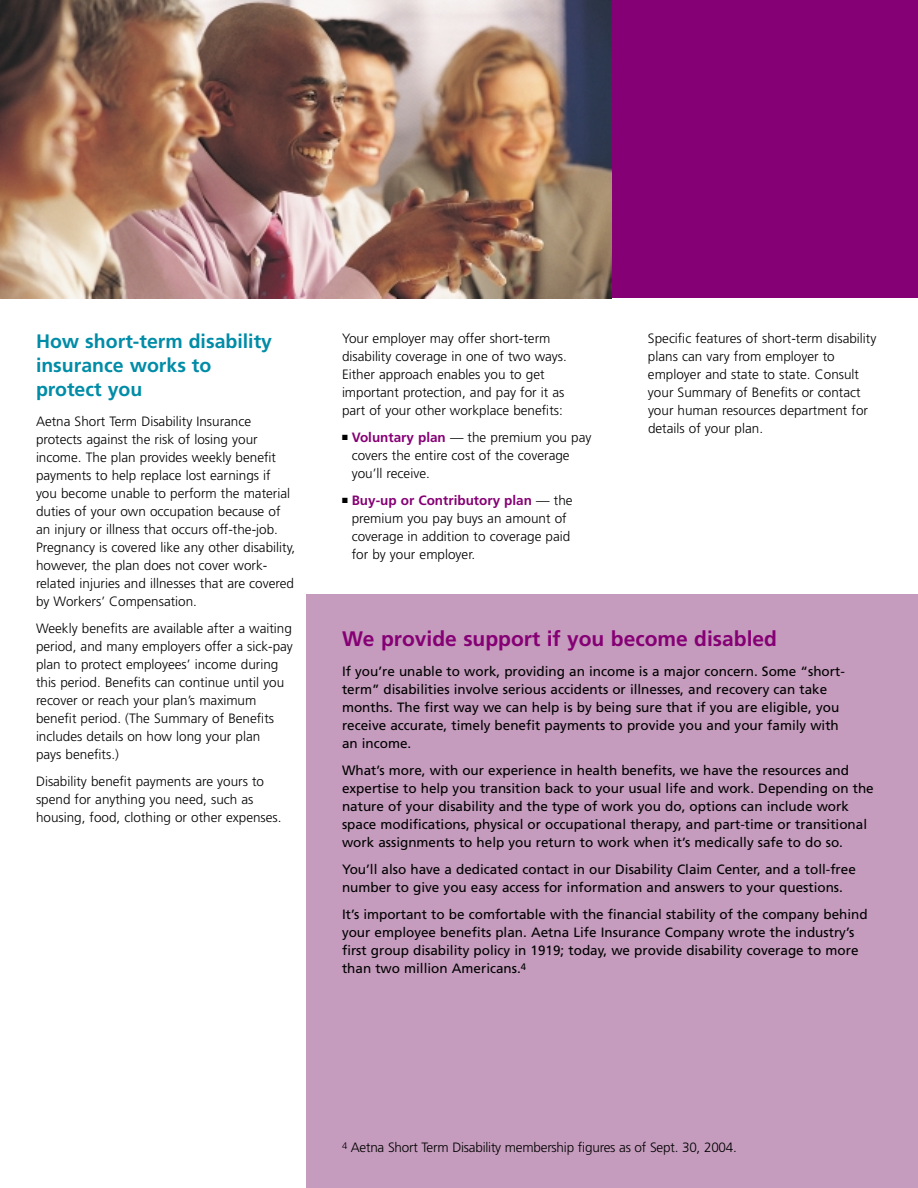
<style>
.page{position:relative;width:918px;height:1188px;background:#fff}
.page>*{position:absolute;margin:0;border:0;box-sizing:border-box;transform-origin:0 0}
.t1{font:700 21px "Frutiger";color:#860075}
.t2{font:700 19.5px/24px "Frutiger";color:#008ca7}
.t3{font:300 13.5px/18px "Frutiger";color:#000}
.t4{font:13.5px/18px "Frutiger";color:#000}
.s1{font-weight:700;color:#860075}
</style>
<div class="page">
<div style="left:306px;top:594px;width:612px;height:594px;background:#c59cbd"></div>
<div style="left:611px;top:0;width:307px;height:298px;background:#860075"></div>
<img style="left:0;top:0;width:611px;height:298px">
<h2 class="t2" style="left:36px;top:331px;width:238px">How short-term disability insurance works to protect you</h2>
<p class="t3" style="left:36px;top:413px;width:261px">Aetna Short Term Disability Insurance protects against the risk of losing your income. The plan provides weekly benefit payments to help replace lost earnings if<br>you become unable to perform the material duties of your own occupation because of an injury or illness that occurs off-the-job.<br>Pregnancy is covered like any other disability, however, the plan does not cover work&shy;related injuries and illnesses that are covered by Workers’ Compensation.</p>
<p class="t3" style="left:36px;top:620px;width:258px">Weekly benefits are available after a waiting period, and many employers offer a sick-pay plan to protect employees’ income during this period. Benefits can continue until you recover or reach your plan’s maximum benefit period. (The Summary of Benefits includes details on how long your plan<br>pays benefits.)</p>
<p class="t3" style="left:36px;top:773px;width:247px">Disability benefit payments are yours to spend for anything you need, such as housing, food, clothing or other expenses.</p>
<p class="t3" style="left:342px;top:330px;width:226px">Your employer may offer short-term disability coverage in one of two ways.<br>Either approach enables you to get important protection, and pay for it as part of your other workplace benefits:</p>
<p class="t3" style="left:352px;top:429px;width:241px;text-indent:-10px">■ <span class="s1">Voluntary plan</span> — the premium you pay covers the entire cost of the coverage you’ll receive.</p>
<p class="t3" style="left:352px;top:492px;width:222px;text-indent:-10px">■ <span class="s1">Buy-up or Contributory plan</span> — the premium you pay buys an amount of coverage in addition to coverage paid for by your employer.</p>
<p class="t3" style="left:648px;top:330px;width:230px">Specific features of short-term disability plans can vary from employer to employer and state to state. Consult your Summary of Benefits or contact your human resources department for details of your plan.</p>
<h1 class="t1" style="left:342px;top:631px;width:437px">We provide support if you become disabled</h1>
<p class="t4" style="left:342px;top:663px;width:504px">If you’re unable to work, providing an income is a major concern. Some “short&shy;term” disabilities involve serious accidents or illnesses, and recovery can take months. The first way we can help is by being sure that if you are eligible, you receive accurate, timely benefit payments to provide you and your family with an income.</p>
<p class="t4" style="left:342px;top:762px;width:533px">What’s more, with our experience in health benefits, we have the resources and expertise to help you transition back to your usual life and work. Depending on the nature of your disability and the type of work you do, options can include work space modifications, physical or occupational therapy, and part-time or transitional work assignments to help you return to work when it’s medically safe to do so.</p>
<p class="t4" style="left:342px;top:861px;width:515px">You’ll also have a dedicated contact in our Disability Claim Center, and a toll-free number to give you easy access for information and answers to your questions.</p>
<p class="t4" style="left:342px;top:906px;width:527px">It’s important to be comfortable with the financial stability of the company behind your employee benefits plan. Aetna Life Insurance Company wrote the industry’s first group disability policy in 1919; today, we provide disability coverage to more than two million Americans.<sup>4</sup></p>
<p class="t3" style="left:342px;top:1139px;width:396px"><sup>4</sup> Aetna Short Term Disability membership figures as of Sept. 30, 2004.</p>
</div>
